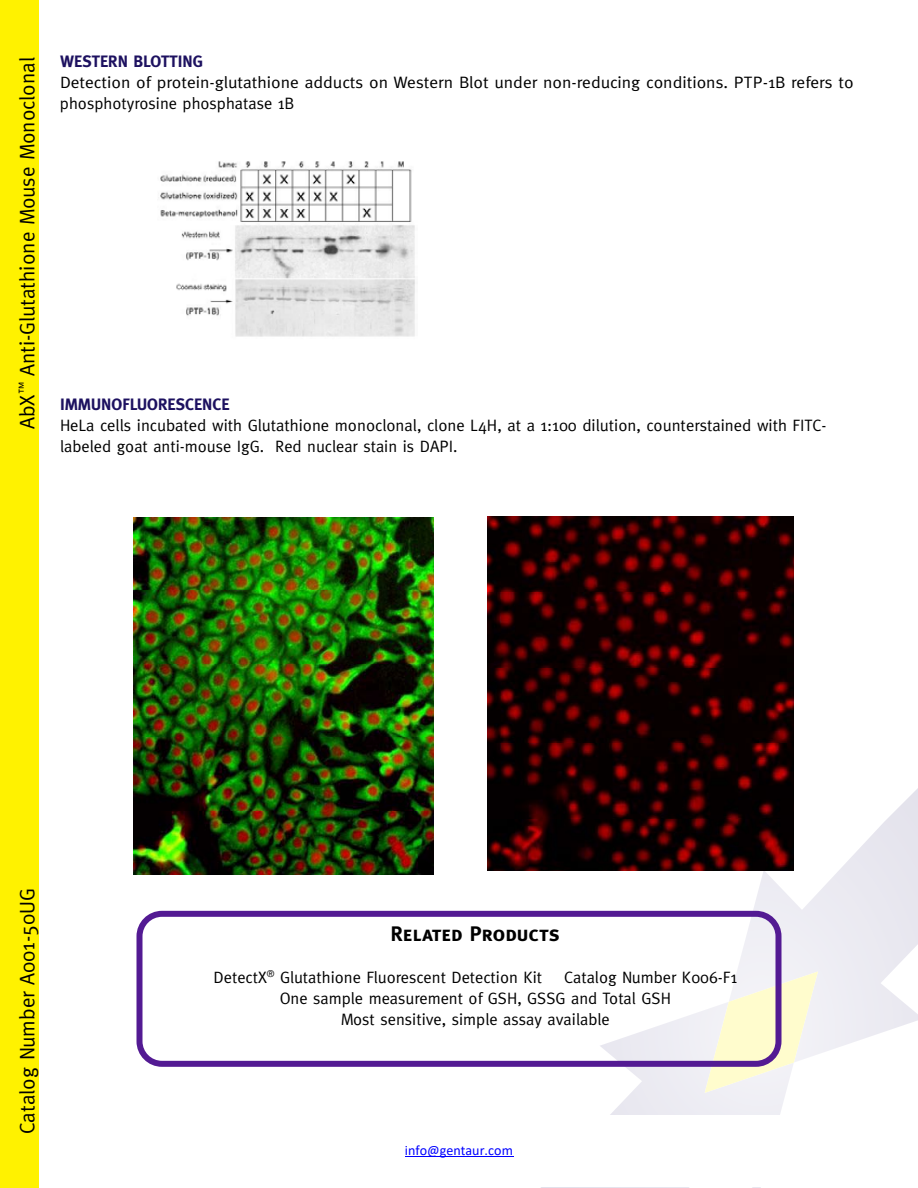
<style>
.page{position:relative;width:918px;height:1188px;background:#fff}
.page>*{position:absolute;margin:0;border:0;box-sizing:border-box;transform-origin:0 0}
.t1{font:21px "Meta";color:#000}
.t2{font:21px "Meta Bold Caps";color:#000}
.t3{font:16.5px/21px "Meta";color:#000}
.t4{font:16.5px/21px "Meta";color:#000;scale:1.06 1}
.t5{font:16.5px "Meta Bold Caps";color:#1d1160}
.t6{font:14.1px "Calibri";color:#00f}
</style>
<div class="page">
<svg style="left:541px;top:1010px;width:245px;height:178px"></svg>
<svg style="left:729px;top:779px;width:189px;height:275px"></svg>
<svg style="left:705px;top:971px;width:113px;height:122px"></svg>
<div style="left:0;top:0;width:39px;height:1188px;background:#fff200"></div>
<img style="left:160px;top:161px;width:255px;height:176px">
<img style="left:133px;top:517px;width:300px;height:358px">
<img style="left:488px;top:517px;width:305px;height:354px">
<div style="left:136px;top:911px;width:646px;height:156px;border:6px solid #531a93;border-radius:22px"></div>
<div style="left:39px;top:1115px;width:840px;height:72px;background:#fff"></div>
<hr style="left:405px;top:1156px;width:108px;height:1px;background:#00f">
<p class="t1" style="left:15px;top:429px;width:374px;rotate:-90deg">AbX<sup>™</sup> Anti-Glutathione Mouse Monoclonal</p>
<p class="t5" style="left:60px;top:52px;width:144px">WESTERN BLOTTIN G</p>
<p class="t4" style="left:60px;top:71px;width:750px">Detection of protein-glutathione adducts on Western Blot under non-reducing conditions. PTP-1B refers to phosphotyrosine phosphatase 1B</p>
<p class="t5" style="left:60px;top:395px;width:171px">IMMUNOFLUORESCENCE</p>
<p class="t3" style="left:60px;top:415px;width:768px">HeLa cells incubated with Glutathione monoclonal, clone L4H, at a 1:100 dilution, counterstained with FITC&shy;labeled goat anti-mouse IgG. Red nuclear stain is DAPI.</p>
<p class="t1" style="left:15px;top:1134px;width:247px;rotate:-90deg">Catalog Number A001-50UG</p>
<p class="t2" style="left:391px;top:921px;width:171px">RELATED PRODUCTS</p>
<p class="t3" style="left:214px;top:966px;width:330px">DetectX<sup>®</sup> Glutathione Fluorescent Detection Kit</p>
<p class="t3" style="left:564px;top:966px;width:174px">Catalog Number K006-F1</p>
<p class="t3" style="left:280px;top:987px;width:393px">One sample measurement of GSH, GSSG and Total GSH</p>
<p class="t3" style="left:341px;top:1008px;width:270px">Most sensitive, simple assay available</p>
<p class="t6" style="left:405px;top:1144px;width:109px">info@gentaur.com</p>
</div>
